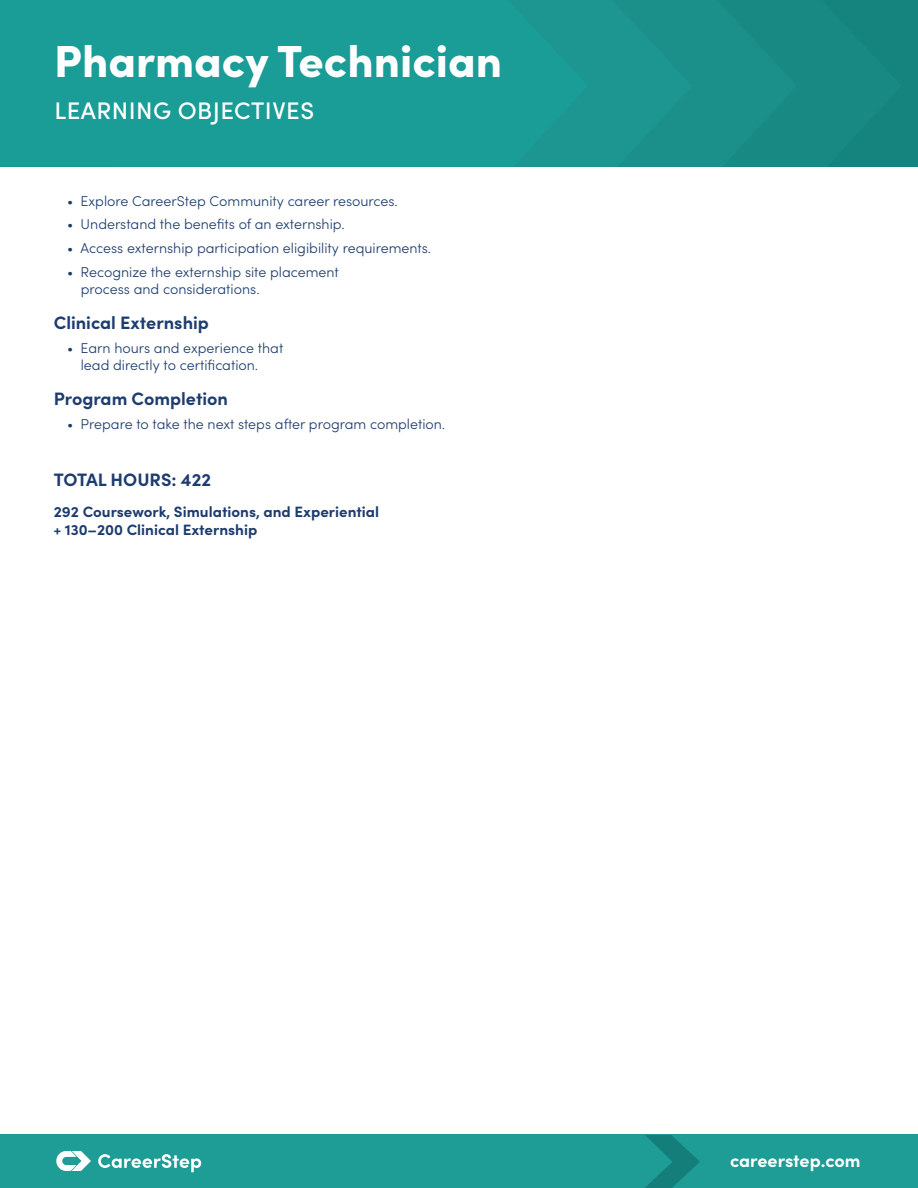
<style>
.page{position:relative;width:918px;height:1188px;background:#fff}
.page>*{position:absolute;margin:0;border:0;box-sizing:border-box;transform-origin:0 0}
.t1{font:900 45px "Sofia Pro";color:#fff}
.t2{font:500 24px "Sofia Pro";letter-spacing:.02em;color:#fff}
.t3{font:700 18px "Sofia Pro";color:#1d3c6f}
.t4{font:700 18px "Sofia Pro";letter-spacing:-.005em;color:#fff}
.t5{font:700 15px/18px "Sofia Pro";color:#1d3c6f}
.t6{font:300 14.25px/17.1px "Sofia Pro";color:#1c3c6e}
</style>
<div class="page">
<div style="left:797px;top:0;width:105px;height:167px;background:#198984"></div>
<div style="left:692px;top:0;width:105px;height:167px;background:#1b908a"></div>
<div style="left:588px;top:0;width:104px;height:167px;background:#1d9590"></div>
<div style="left:0;top:0;width:588px;height:167px;background:#1a9c97"></div>
<div style="left:0;top:1135px;width:918px;height:53px;background:#1e9c96"></div>
<svg style="left:645px;top:1135px;width:55px;height:53px"></svg>
<svg style="left:56px;top:1151px;width:35px;height:20px"></svg>
<svg style="left:98px;top:1154px;width:103px;height:18px"></svg>
<h1 class="t1" style="left:54px;top:26px;width:450px">Pharmacy Technician</h1>
<h2 class="t2" style="left:54px;top:93px;width:261px">LEARNING OBJECTIVES</h2>
<p class="t6" style="left:67px;top:191px;width:332px">• Explore CareerStep Community career resources.</p>
<p class="t6" style="left:67px;top:215px;width:279px">• Understand the benefits of an externship.</p>
<p class="t6" style="left:67px;top:239px;width:365px">• Access externship participation eligibility requirements.</p>
<p class="t6" style="left:81px;top:263px;width:260px;text-indent:-13px">• Recognize the externship site placement process and considerations.</p>
<p class="t3" style="left:54px;top:309px;width:157px">Clinical Externship</p>
<p class="t6" style="left:81px;top:339px;width:204px;text-indent:-13px">• Earn hours and experience that lead directly to certification.</p>
<p class="t3" style="left:54px;top:385px;width:176px">Program Completion</p>
<p class="t6" style="left:67px;top:415px;width:379px">• Prepare to take the next steps after program completion.</p>
<p class="t3" style="left:54px;top:466px;width:159px">TOTAL HOURS: 422</p>
<p class="t5" style="left:54px;top:502px;width:327px">292 Coursework, Simulations, and Experiential + 130–200 Clinical Externship</p>
<p class="t4" style="left:730px;top:1147px;width:132px">careerstep.com</p>
</div>
